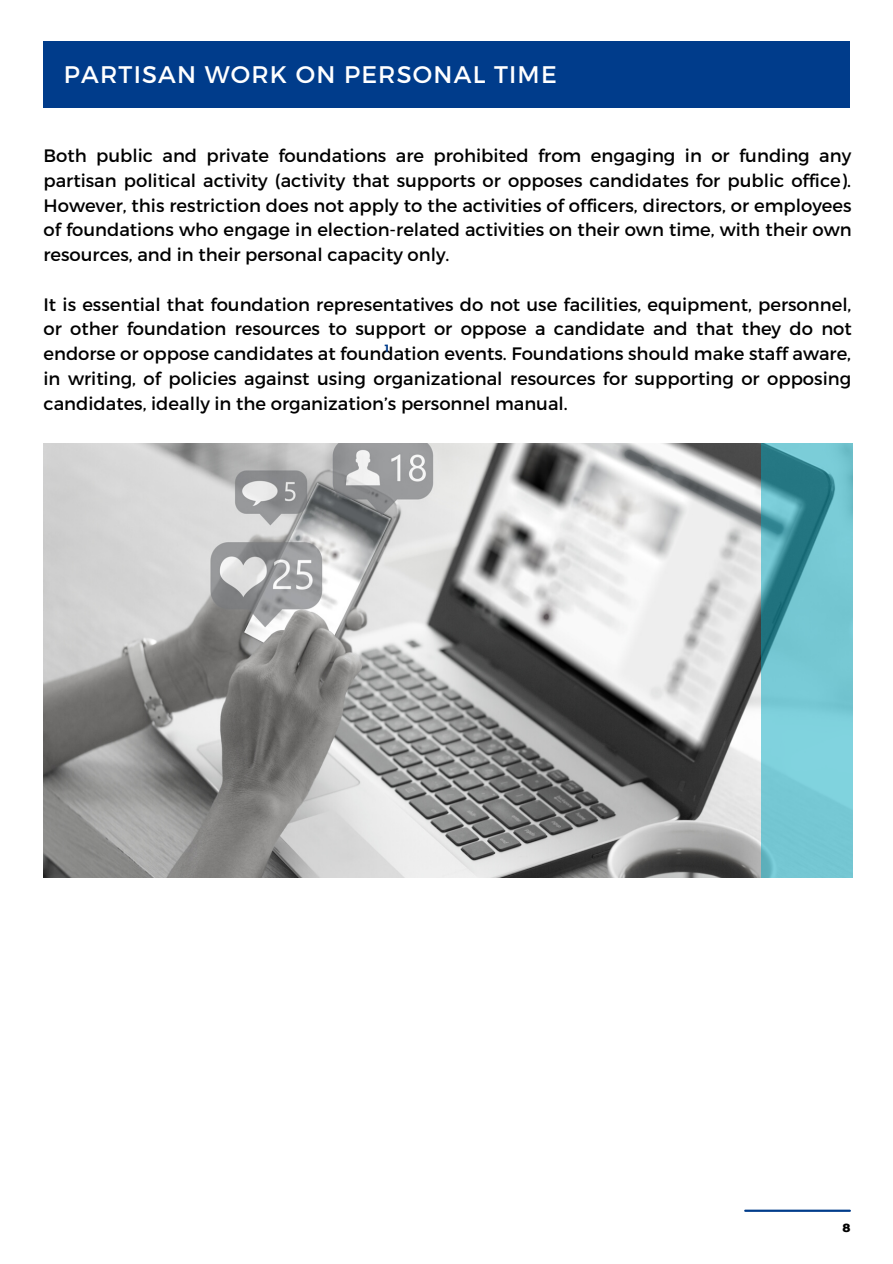
<style>
.page{position:relative;width:893px;height:1264px;background:#fff}
.page>*{position:absolute;margin:0;border:0;box-sizing:border-box;transform-origin:0 0}
.t1{font:24px "Montserrat";letter-spacing:.05em;color:#fff}
.t2{font:18px/24.8px "Montserrat";color:#000;text-align:justify}
.t3{font:800 12px "Montserrat";color:#000}
.t4{font:700 10.5px "Montserrat";color:#003c8b}
</style>
<div class="page">
<img style="left:43px;top:443px;width:718px;height:434px">
<svg style="left:761px;top:443px;width:91px;height:434px;fill:#75c7d3"></svg>
<div style="left:43px;top:41px;width:806px;height:66px;background:#003c8b"></div>
<hr style="left:745px;top:1209px;width:104px;height:2px;background:#003c8b">
<h1 class="t1" style="left:64px;top:58px;width:494px">PARTISAN WORK ON PERSONAL TIME</h1>
<p class="t2" style="left:43px;top:142px;width:809px">Both public and private foundations are prohibited from engaging in or funding any partisan political activity (activity that supports or opposes candidates for public office).<br>However, this restriction does not apply to the activities of officers, directors, or employees of foundations who engage in election-related activities on their own time, with their own resources, and in their personal capacity only.</p>
<p class="t2" style="left:43px;top:291px;width:809px">It is essential that foundation representatives do not use facilities, equipment, personnel, or other foundation resources to support or oppose a candidate and that they do not endorse or oppose candidates at foundation events. Foundations should make staff aware, in writing, of policies against using organizational resources for supporting or opposing candidates, ideally in the organization’s personnel manual.</p>
<p class="t4" style="left:384px;top:341px;width:6px">1</p>
<p class="t3" style="left:842px;top:1220px;width:10px">8</p>
</div>
